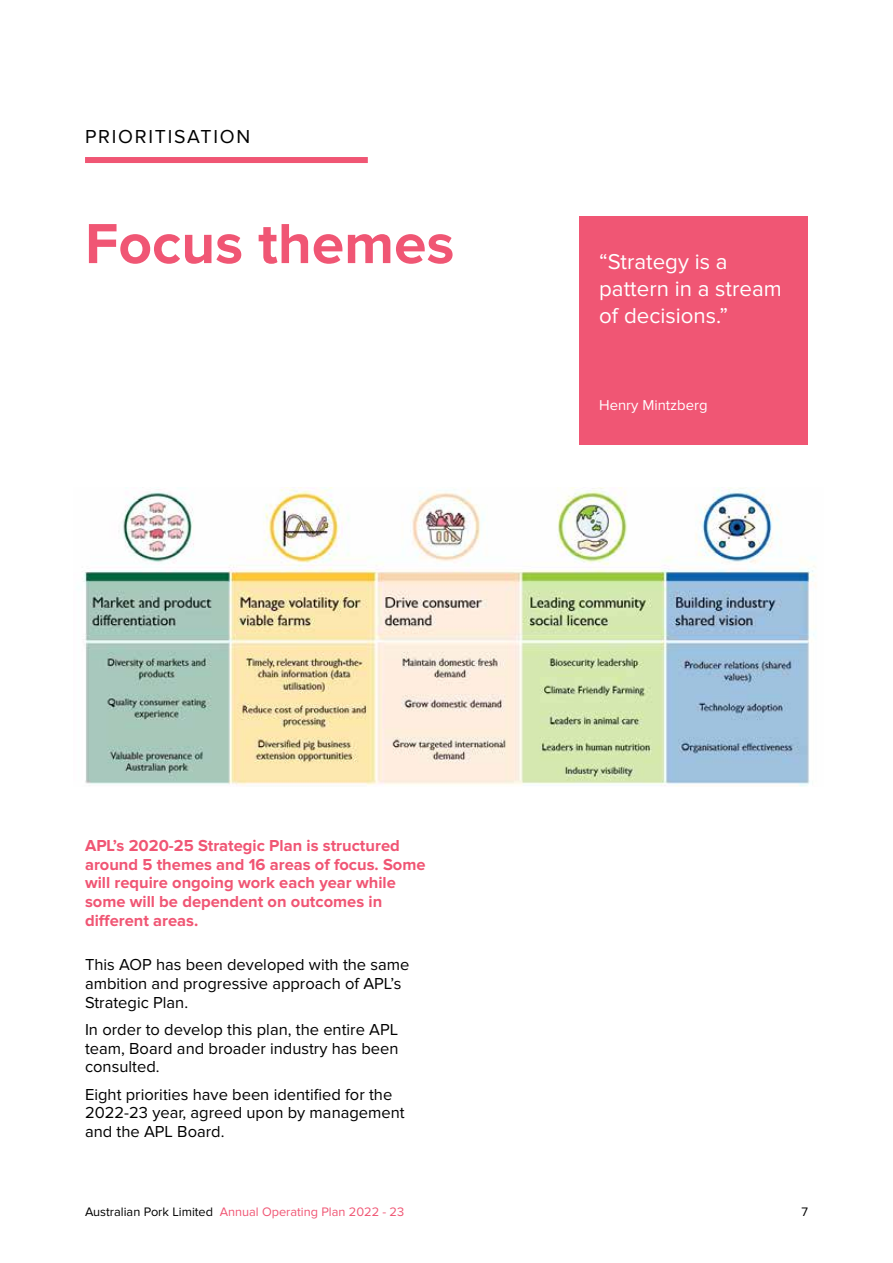
<style>
.page{position:relative;width:893px;height:1263px;background:#fff}
.page>*{position:absolute;margin:0;border:0;box-sizing:border-box;transform-origin:0 0}
.t1{font:700 58.5px "Proxima Nova";color:#f05674}
.t2{font:22.35px/27.2px "Proxima Nova";color:#fff}
.t3{font:19.5px "Proxima Nova";letter-spacing:.09em;color:#000}
.t4{font:16.5px/18.8px "Proxima Nova";color:#000}
.t5{font:700 16.5px/18.8px "Proxima Nova";color:#f05674}
.t6{font:14.85px "Proxima Nova";color:#fff}
.t7{font:12.75px "Proxima Nova";color:#f05674}
.t8{font:12.75px "Proxima Nova";color:#000}
.s1{color:#000}
</style>
<div class="page">
<div style="left:85px;top:157px;width:283px;height:6px;background:#f05674"></div>
<img style="left:83px;top:488px;width:733px;height:298px">
<div style="left:580px;top:217px;width:228px;height:228px;background:#f05674"></div>
<p class="t3" style="left:85px;top:125px;width:167px">PRIORITISATION</p>
<h1 class="t1" style="left:85px;top:217px;width:371px">Focus themes</h1>
<h2 class="t2" style="left:599px;top:248px;width:184px">“Strategy is a pattern in a stream of decisions.”</h2>
<p class="t6" style="left:599px;top:396px;width:110px">Henry Mintzberg</p>
<p class="t5" style="left:85px;top:837px;width:342px">APL’s 2020-25 Strategic Plan is structured around 5 themes and 16 areas of focus. Some will require ongoing work each year while some will be dependent on outcomes in different areas.</p>
<p class="t4" style="left:85px;top:955px;width:326px">This AOP has been developed with the same ambition and progressive approach of APL’s<br>Strategic Plan.</p>
<p class="t4" style="left:85px;top:1020px;width:315px;text-align:justify">In order to develop this plan, the entire APL team, Board and broader industry has been consulted.</p>
<p class="t4" style="left:85px;top:1085px;width:321px">Eight priorities have been identified for the<br>2022-23 year, agreed upon by management and the APL Board.</p>
<p class="t7" style="left:85px;top:1204px;width:321px"><span class="s1">Australian Pork Limited</span> Annual Operating Plan 2022 - 23</p>
<p class="t8" style="left:801px;top:1204px;width:8px">7</p>
</div>
